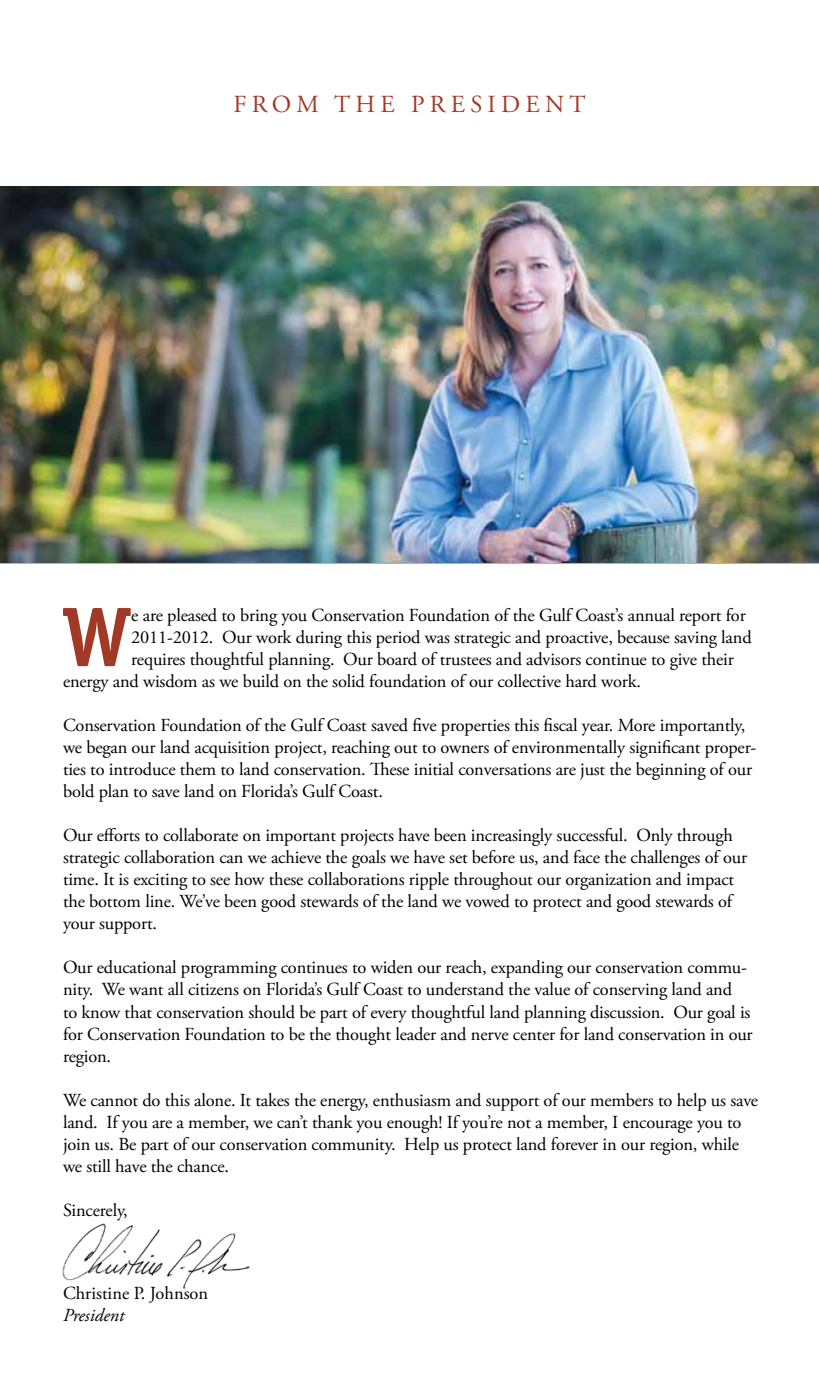
<style>
.page{position:relative;width:819px;height:1386px;background:#fff}
.page>*{position:absolute;margin:0;border:0;box-sizing:border-box;transform-origin:0 0}
.t1{font:700 82.77px "Officina Serif";color:#a13926}
.t2{font:24.5px "Adobe Garamond Pro";letter-spacing:.215em;color:#a13926}
.t3{font:18.38px/22.1px "Adobe Garamond Pro";letter-spacing:-.01em;color:#000}
.t4{font:italic 18.38px "Adobe Garamond Pro";color:#000}
</style>
<div class="page">
<img style="left:62px;top:1223px;width:188px;height:66px">
<img style="left:0;top:187px;width:819px;height:376px">
<h2 class="t2" style="left:233px;top:90px;width:354px">fr om th e pr esident</h2>
<h1 class="t1" style="left:62px;top:585px;width:72px">W</h1>
<p class="t3" style="left:131px;top:604px;width:616px">e are pleased to bring you Conservation Foundation of the Gulf Coast’s annual report for</p>
<p class="t3" style="left:131px;top:626px;width:622px">2011-2012. Our work during this period was strategic and proactive, because saving land</p>
<p class="t3" style="left:131px;top:649px;width:604px">requires thoughtful planning. Our board of trustees and advisors continue to give their</p>
<p class="t3" style="left:63px;top:671px;width:579px">energy and wisdom as we build on the solid foundation of our collective hard work.</p>
<p class="t3" style="left:63px;top:715px;width:695px">Conservation Foundation of the Gulf Coast saved five properties this fiscal year. More importantly, we began our land acquisition project, reaching out to owners of environmentally significant proper&shy;ties to introduce them to land conservation. These initial conversations are just the beginning of our bold plan to save land on Florida’s Gulf Coast.</p>
<p class="t3" style="left:63px;top:825px;width:686px">Our efforts to collaborate on important projects have been increasingly successful. Only through strategic collaboration can we achieve the goals we have set before us, and face the challenges of our time. It is exciting to see how these collaborations ripple throughout our organization and impact the bottom line. We’ve been good stewards of the land we vowed to protect and good stewards of your support.</p>
<p class="t3" style="left:63px;top:957px;width:691px">Our educational programming continues to widen our reach, expanding our conservation commu&shy;nity. We want all citizens on Florida’s Gulf Coast to understand the value of conserving land and<br>to know that conservation should be part of every thoughtful land planning discussion. Our goal is for Conservation Foundation to be the thought leader and nerve center for land conservation in our region.</p>
<p class="t3" style="left:63px;top:1090px;width:697px">We cannot do this alone. It takes the energy, enthusiasm and support of our members to help us save land. If you are a member, we can’t thank you enough! If you’re not a member, I encourage you to join us. Be part of our conservation community. Help us protect land forever in our region, while we still have the chance.</p>
<p class="t3" style="left:63px;top:1200px;width:66px">Sincerely,</p>
<p class="t3" style="left:63px;top:1282px;width:147px">Christine P. Johnson</p>
<p class="t4" style="left:63px;top:1304px;width:63px">President</p>
</div>
